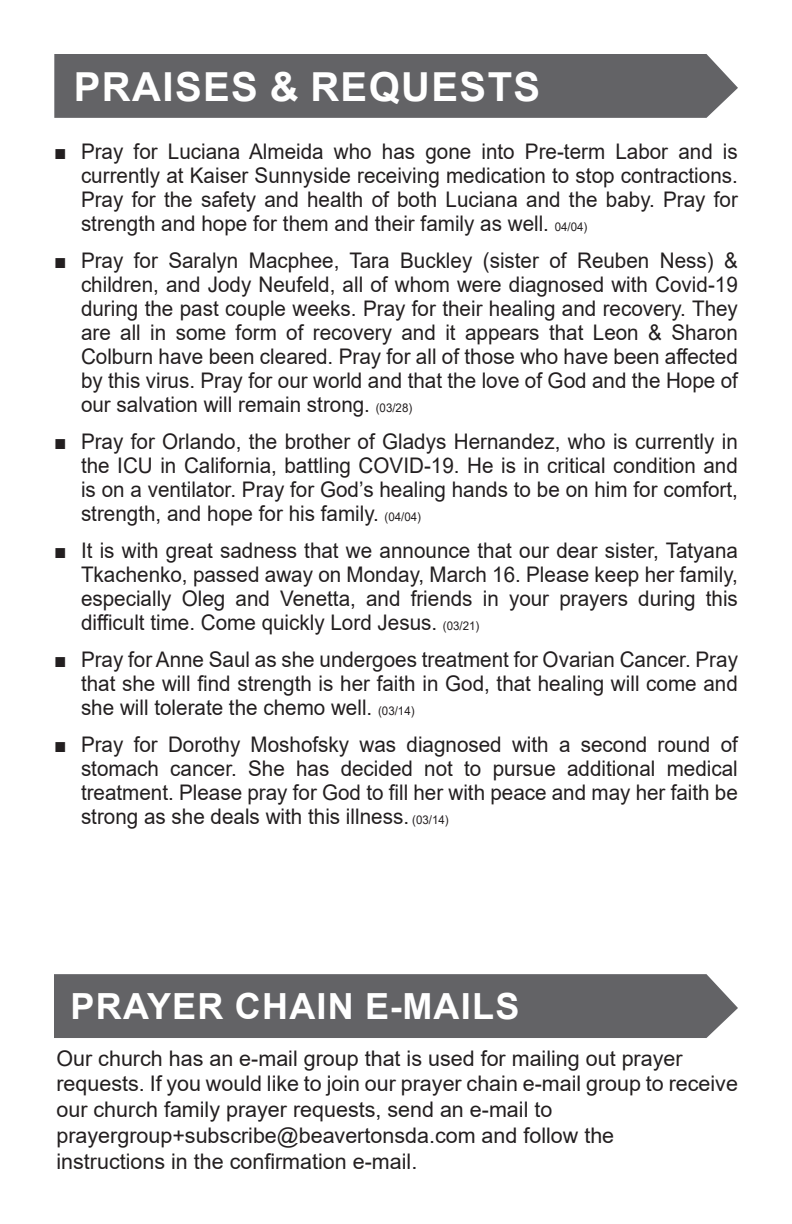
<style>
.page{position:relative;width:792px;height:1224px;background:#fff}
.page>*{position:absolute;margin:0;border:0;box-sizing:border-box;transform-origin:0 0}
.t1{font:700 40px "Arial";letter-spacing:.035em;color:#fff}
.t2{font:700 36px "Arial";letter-spacing:.035em;color:#fff}
.t3{font:21.6px/24px "Arial";color:#231f20;text-align:justify;scale:.96 1}
.t4{font:21.6px/25.8px "Arial";color:#231f20}
.s1{font-size:12px}
</style>
<div class="page">
<div style="left:54px;top:54px;width:684px;height:64px;background:#636366"></div>
<div style="left:54px;top:974px;width:684px;height:64px;background:#636366"></div>
<p class="t1" style="left:74px;top:59px;width:468px">PRAISES &amp; REQUESTS</p>
<p class="t3" style="left:81px;top:139px;width:686px;text-indent:-27px">■ Pray for Luciana Almeida who has gone into Pre-term Labor and is currently at Kaiser Sunnyside receiving medication to stop contractions.<br>Pray for the safety and health of both Luciana and the baby. Pray for strength and hope for them and their family as well. <span class="s1">04/04)</span></p>
<p class="t3" style="left:81px;top:248px;width:686px;text-indent:-27px">■ Pray for Saralyn Macphee, Tara Buckley (sister of Reuben Ness) &amp; children, and Jody Neufeld, all of whom were diagnosed with Covid-19 during the past couple weeks. Pray for their healing and recovery. They are all in some form of recovery and it appears that Leon &amp; Sharon Colburn have been cleared. Pray for all of those who have been affected by this virus. Pray for our world and that the love of God and the Hope of our salvation will remain strong. <span class="s1">(03/28)</span></p>
<p class="t3" style="left:81px;top:429px;width:686px;text-indent:-27px">■ Pray for Orlando, the brother of Gladys Hernandez, who is currently in the ICU in California, battling COVID-19. He is in critical condition and is on a ventilator. Pray for God’s healing hands to be on him for comfort, strength, and hope for his family. <span class="s1">(04/04)</span></p>
<p class="t3" style="left:81px;top:538px;width:686px;text-indent:-27px">■ It is with great sadness that we announce that our dear sister, Tatyana Tkachenko, passed away on Monday, March 16. Please keep her family, especially Oleg and Venetta, and friends in your prayers during this difficult time. Come quickly Lord Jesus. <span class="s1">(03/21)</span></p>
<p class="t3" style="left:81px;top:647px;width:686px;text-indent:-27px">■ Pray for Anne Saul as she undergoes treatment for Ovarian Cancer. Pray that she will find strength is her faith in God, that healing will come and she will tolerate the chemo well. <span class="s1">(03/14)</span></p>
<p class="t3" style="left:81px;top:732px;width:686px;text-indent:-27px">■ Pray for Dorothy Moshofsky was diagnosed with a second round of stomach cancer. She has decided not to pursue additional medical treatment. Please pray for God to fill her with peace and may her faith be strong as she deals with this illness. <span class="s1">(03/14)</span></p>
<p class="t2" style="left:71px;top:981px;width:450px">PRAYER CHAIN E-MAILS</p>
<p class="t4" style="left:56px;top:1045px;width:628px">Our church has an e-mail group that is used for mailing out prayer</p>
<p class="t4" style="left:56px;top:1071px;width:683px">requests. If you would like to join our prayer chain e-mail group to receive our church family prayer requests, send an e-mail to</p>
<p class="t4" style="left:56px;top:1122px;width:559px">prayergroup+subscribe@beavertonsda.com and follow the</p>
<p class="t4" style="left:56px;top:1148px;width:362px">instructions in the confirmation e-mail.</p>
</div>
